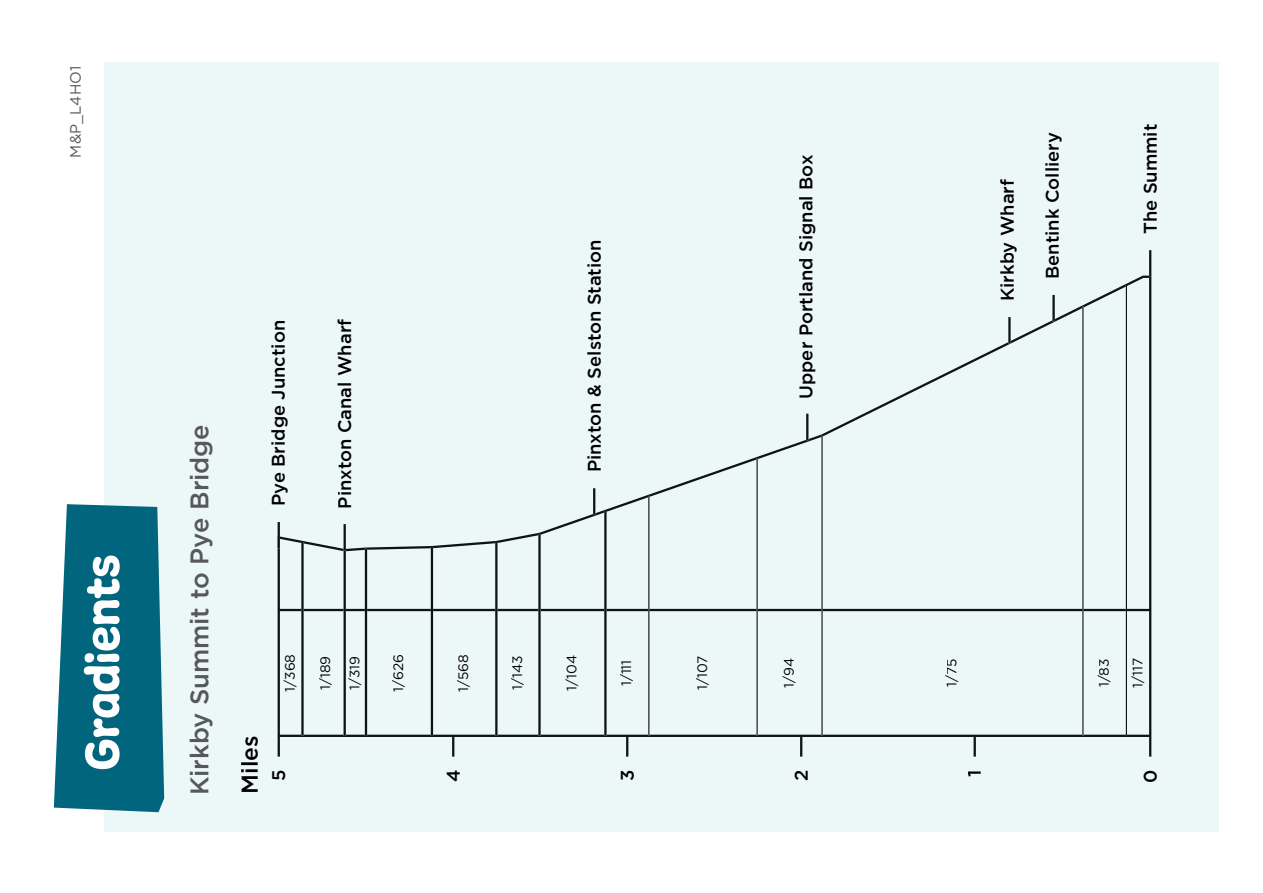
<style>
.page{position:relative;width:1263px;height:893px;background:#fff}
.page>*{position:absolute;margin:0;border:0;box-sizing:border-box;transform-origin:0 0}
.t1{font:51px "Freude";letter-spacing:-.01em;color:#fff}
.t2{font:500 25.5px "Gotham";color:#57585a}
.t3{font:500 22.95px "Gotham";color:#000001}
.t4{font:500 18.3px "Gotham";color:#000001}
.t5{font:15px "Gotham";color:#57585a}
.t6{font:13.8px/29.4px "Gotham";color:#000001}
</style>
<div class="page">
<div style="left:104px;top:62px;width:1115px;height:769px;background:#ecf7f8"></div>
<svg style="left:54px;top:504px;width:110px;height:308px;background:#19738a"></svg>
<svg style="left:278px;top:276px;width:873px;height:481px"></svg>
<svg style="left:648px;top:285px;width:479px;height:451px"></svg>
<svg style="left:301px;top:511px;width:306px;height:225px"></svg>
<div style="left:1131px;top:659px;width:13px;height:29px;background:#ecf7f8"></div>
<div style="left:1098px;top:675px;width:12px;height:12px;background:#ecf7f8"></div>
<div style="left:1099px;top:659px;width:10px;height:16px;background:#ecf7f8"></div>
<div style="left:946px;top:675px;width:12px;height:11px;background:#ecf7f8"></div>
<div style="left:947px;top:660px;width:10px;height:14px;background:#ecf7f8"></div>
<div style="left:783px;top:676px;width:12px;height:11px;background:#ecf7f8"></div>
<div style="left:784px;top:659px;width:10px;height:16px;background:#ecf7f8"></div>
<div style="left:696px;top:664px;width:13px;height:26px;background:#ecf7f8"></div>
<div style="left:697px;top:656px;width:10px;height:7px;background:#ecf7f8"></div>
<div style="left:620px;top:661px;width:13px;height:25px;background:#ecf7f8"></div>
<div style="left:566px;top:656px;width:12px;height:34px;background:#ecf7f8"></div>
<div style="left:511px;top:657px;width:13px;height:33px;background:#ecf7f8"></div>
<div style="left:457px;top:680px;width:13px;height:11px;background:#ecf7f8"></div>
<div style="left:458px;top:655px;width:10px;height:24px;background:#ecf7f8"></div>
<div style="left:392px;top:680px;width:13px;height:11px;background:#ecf7f8"></div>
<div style="left:393px;top:655px;width:10px;height:24px;background:#ecf7f8"></div>
<div style="left:348px;top:657px;width:13px;height:32px;background:#ecf7f8"></div>
<div style="left:319px;top:665px;width:13px;height:25px;background:#ecf7f8"></div>
<div style="left:320px;top:656px;width:10px;height:8px;background:#ecf7f8"></div>
<div style="left:284px;top:655px;width:12px;height:36px;background:#ecf7f8"></div>
<div style="left:272px;top:483px;width:16px;height:21px;background:#ecf7f8"></div>
<div style="left:272px;top:321px;width:16px;height:161px;background:#ecf7f8"></div>
<div style="left:338px;top:463px;width:13px;height:44px;background:#ecf7f8"></div>
<div style="left:338px;top:319px;width:13px;height:142px;background:#ecf7f8"></div>
<div style="left:587px;top:426px;width:14px;height:45px;background:#ecf7f8"></div>
<div style="left:587px;top:335px;width:14px;height:90px;background:#ecf7f8"></div>
<div style="left:587px;top:241px;width:14px;height:92px;background:#ecf7f8"></div>
<div style="left:799px;top:165px;width:16px;height:232px;background:#ecf7f8"></div>
<div style="left:1000px;top:253px;width:14px;height:47px;background:#ecf7f8"></div>
<div style="left:1045px;top:133px;width:17px;height:144px;background:#ecf7f8"></div>
<svg style="left:593px;top:488px;width:2px;height:27px"></svg>
<svg style="left:806px;top:414px;width:2px;height:26px"></svg>
<svg style="left:1008px;top:317px;width:3px;height:27px"></svg>
<svg style="left:1052px;top:295px;width:3px;height:27px"></svg>
<svg style="left:1149px;top:250px;width:2px;height:27px"></svg>
<svg style="left:344px;top:524px;width:2px;height:27px"></svg>
<svg style="left:278px;top:522px;width:2px;height:27px"></svg>
<p class="t5" style="left:67px;top:158px;width:93px;rotate:-90deg">M&amp;P_L4HO1</p>
<h1 class="t1" style="left:71px;top:771px;width:218px;rotate:-90deg">Gradients</h1>
<h2 class="t2" style="left:185px;top:795px;width:373px;rotate:-90deg">Kirkby Summit to Pye Bridge</h2>
<p class="t4" style="left:268px;top:506px;width:188px;rotate:-90deg">Pye Bridge Junction</p>
<p class="t4" style="left:334px;top:509px;width:191px;rotate:-90deg">Pinxton Canal Wharf</p>
<p class="t4" style="left:584px;top:472px;width:234px;rotate:-90deg">Pinxton &amp; Selston Station</p>
<p class="t4" style="left:796px;top:399px;width:246px;rotate:-90deg">Upper Portland Signal Box</p>
<p class="t4" style="left:997px;top:301px;width:123px;rotate:-90deg">Kirkby Wharf</p>
<p class="t4" style="left:1042px;top:279px;width:148px;rotate:-90deg">Bentink Colliery</p>
<p class="t4" style="left:1140px;top:234px;width:112px;rotate:-90deg">The Summit</p>
<p class="t6" style="left:275px;top:692px;width:39px;rotate:-90deg">1/368</p>
<p class="t6" style="left:310px;top:690px;width:36px;rotate:-90deg">1/189<br>1/319</p>
<p class="t6" style="left:383px;top:692px;width:39px;rotate:-90deg">1/626</p>
<p class="t6" style="left:448px;top:692px;width:39px;rotate:-90deg">1/568</p>
<p class="t6" style="left:502px;top:690px;width:36px;rotate:-90deg">1/143</p>
<p class="t6" style="left:557px;top:691px;width:37px;rotate:-90deg">1/104</p>
<p class="t6" style="left:611px;top:686px;width:28px;rotate:-90deg">1/111</p>
<p class="t6" style="left:687px;top:690px;width:36px;rotate:-90deg">1/107</p>
<p class="t6" style="left:774px;top:688px;width:31px;rotate:-90deg">1/94</p>
<p class="t6" style="left:937px;top:687px;width:30px;rotate:-90deg">1/75</p>
<p class="t6" style="left:1089px;top:687px;width:30px;rotate:-90deg">1/83</p>
<p class="t6" style="left:1122px;top:688px;width:31px;rotate:-90deg">1/117</p>
<p class="t3" style="left:237px;top:794px;width:60px;rotate:-90deg">Miles</p>
<p class="t4" style="left:268px;top:781px;width:13px;rotate:-90deg">5</p>
<p class="t4" style="left:443px;top:782px;width:14px;rotate:-90deg">4</p>
<p class="t4" style="left:617px;top:781px;width:13px;rotate:-90deg">3</p>
<p class="t4" style="left:791px;top:781px;width:13px;rotate:-90deg">2</p>
<p class="t4" style="left:964px;top:777px;width:9px;rotate:-90deg">1</p>
<p class="t4" style="left:1140px;top:783px;width:15px;rotate:-90deg">0</p>
</div>
